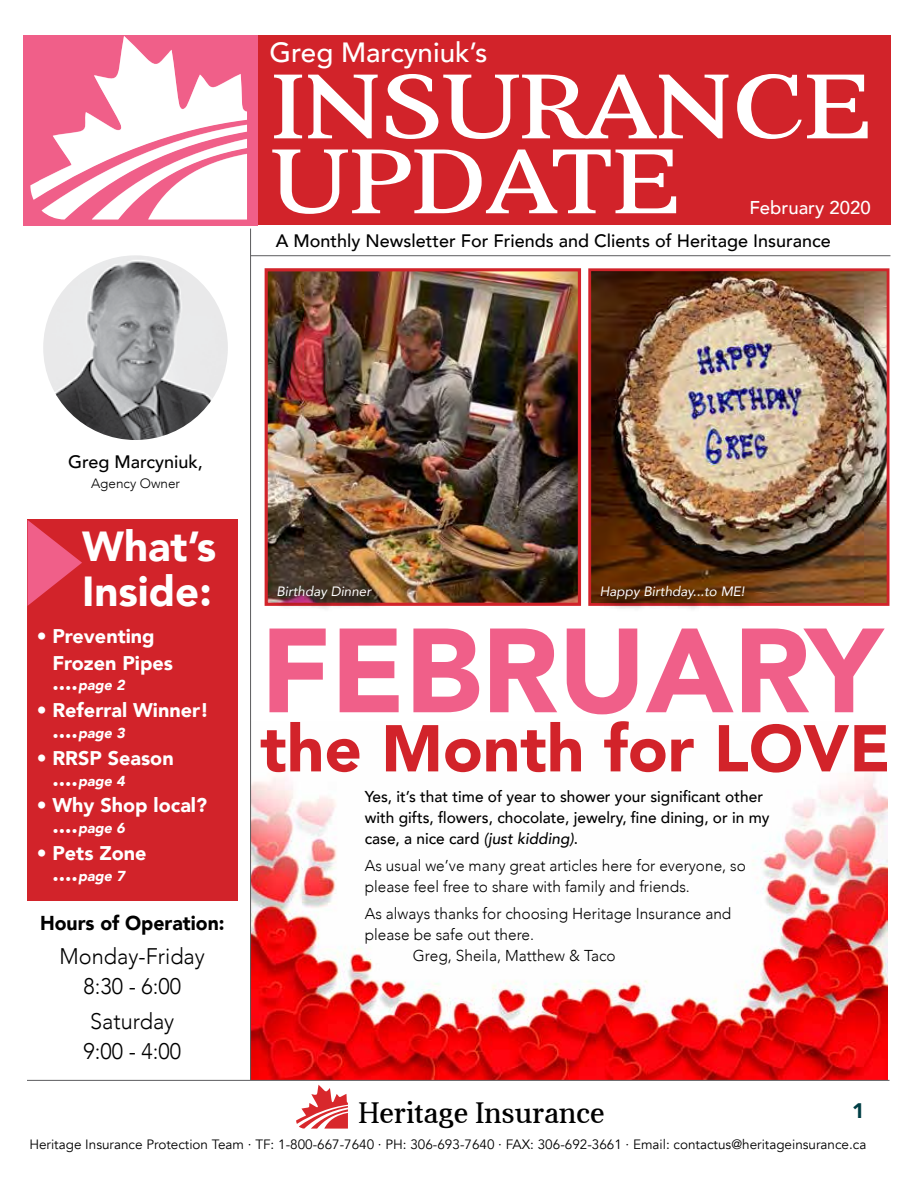
<style>
.page{position:relative;width:918px;height:1188px;background:#fff}
.page>*{position:absolute;margin:0;border:0;box-sizing:border-box;transform-origin:0 0}
.t1{font:900 118.2px "Avenir";color:#f05f89}
.t2{font:91.95px/74.8px "Aver";color:#fff;scale:1.23 1}
.t3{font:900 65.4px "Avenir";color:#d2232a}
.t4{font:900 42px/44.2px "Avenir";color:#fff}
.t5{font:30.45px "Aver";color:#17181b}
.t6{font:500 27.75px "Avenir";color:#fff}
.t7{font:300 22.5px/30px "Avenir";color:#000;text-align:center}
.t8{font:900 21px "Avenir";color:#003e45}
.t9{font:900 20.1px "Avenir";color:#000}
.t10{font:900 19.8px/27px "Avenir";color:#fff}
.t11{font:500 18.45px "Avenir";color:#fff}
.t12{font:500 18px "Avenir";color:#000}
.t13{font:300 15.75px/21px "Avenir";color:#000}
.t14{font:500 15.75px/21px "Avenir";color:#000}
.t15{font:italic 900 14.4px "Avenir";color:#fff}
.t16{font:13.5px "Avenir";color:#000}
.t17{font:italic 13.5px "Avenir";color:#fff}
.t18{font:300 13.5px "Avenir";color:#000}
.s1{font-style:normal;font-size:21.6px}
.s2{font-style:italic}
</style>
<div class="page">
<img style="left:251px;top:722px;width:637px;height:358px">
<div style="left:24px;top:36px;width:857px;height:189px;background:#d2232a"></div>
<div style="left:23px;top:35px;width:234px;height:190px;background:#f05f89"></div>
<div style="left:27px;top:519px;width:211px;height:382px;background:#d2232a"></div>
<hr style="left:250px;top:229px;width:1px;height:851px;background:#5c5c5e">
<svg style="left:296px;top:1085px;width:52px;height:44px"></svg>
<hr style="left:251px;top:255px;width:639px;height:1px;background:#5c5c5e">
<hr style="left:27px;top:1080px;width:862px;height:1px;background:#5c5c5e">
<img style="left:43px;top:255px;width:185px;height:185px;border-radius:92px">
<svg style="left:27px;top:520px;width:55px;height:86px"></svg>
<svg style="left:30px;top:36px;width:217px;height:183px"></svg>
<img style="left:592px;top:272px;width:293px;height:330px">
<div style="left:588px;top:268px;width:301px;height:338px;border:3px solid #d2232a"></div>
<img style="left:269px;top:272px;width:308px;height:330px">
<div style="left:265px;top:268px;width:316px;height:338px;border:3px solid #d2232a"></div>
<svg style="left:598px;top:585px;width:158px;height:24px;background:#794427"></svg>
<svg style="left:274px;top:585px;width:109px;height:24px;background:#744d49"></svg>
<h3 class="t6" style="left:270px;top:28px;width:219px">Greg Marcyniuk’s</h3>
<h2 class="t2" style="left:271px;top:71px;width:489px">INSURANCE<br>UPDATE</h2>
<p class="t11" style="left:749px;top:191px;width:123px">February 2020</p>
<p class="t12" style="left:276px;top:225px;width:557px">A Monthly Newsletter For Friends and Clients of Heritage Insurance</p>
<p class="t12" style="left:68px;top:446px;width:136px">Greg Marcyniuk,</p>
<p class="t18" style="left:91px;top:475px;width:91px">Agency Owner</p>
<h3 class="t4" style="left:82px;top:524px;width:136px">What’s<br>Inside:</h3>
<p class="t10" style="left:52px;top:622px;width:122px;text-indent:-16px">• Preventing<br>Frozen Pipes</p>
<p class="t15" style="left:52px;top:674px;width:74px"><span class="s1">....</span>page 2</p>
<p class="t10" style="left:37px;top:697px;width:174px">• Referral Winner!</p>
<p class="t15" style="left:52px;top:721px;width:74px"><span class="s1">....</span>page 3</p>
<p class="t10" style="left:37px;top:744px;width:139px">• RRSP Season</p>
<p class="t15" style="left:52px;top:769px;width:74px"><span class="s1">....</span>page 4</p>
<p class="t10" style="left:37px;top:792px;width:172px">• Why Shop local?</p>
<p class="t15" style="left:52px;top:816px;width:74px"><span class="s1">....</span>page 6</p>
<p class="t10" style="left:37px;top:839px;width:111px">• Pets Zone</p>
<p class="t15" style="left:52px;top:864px;width:74px"><span class="s1">....</span>page 7</p>
<p class="t9" style="left:40px;top:906px;width:186px">Hours of Operation:</p>
<h3 class="t7" style="left:60px;top:942px;width:147px">Monday-Friday<br>8:30 - 6:00</h3>
<h3 class="t7" style="left:83px;top:1006px;width:99px;text-align:left">Saturday<br>9:00 - 4:00</h3>
<p class="t17" style="left:276px;top:583px;width:96px">Birthday Dinner</p>
<p class="t17" style="left:600px;top:583px;width:146px">Happy Birthday...to ME!</p>
<h1 class="t1" style="left:260px;top:570px;width:624px">FEBRUARY</h1>
<h3 class="t3" style="left:260px;top:693px;width:632px">the Month for LOVE</h3>
<p class="t14" style="left:365px;top:786px;width:406px">Yes, it’s that time of year to shower your significant other with gifts, flowers, chocolate, jewelry, fine dining, or in my case, a nice card <span class="s2">(just kidding)</span>.</p>
<p class="t13" style="left:365px;top:855px;width:383px">As usual we’ve many great articles here for everyone, so please feel free to share with family and friends.</p>
<p class="t13" style="left:365px;top:903px;width:368px">As always thanks for choosing Heritage Insurance and</p>
<p class="t13" style="left:365px;top:924px;width:171px">please be safe out there.</p>
<p class="t13" style="left:413px;top:945px;width:204px">Greg, Sheila, Matthew &amp; Taco</p>
<h3 class="t5" style="left:358px;top:1097px;width:250px">Heritage Insurance</h3>
<p class="t16" style="left:29px;top:1136px;width:839px">Heritage Insurance Protection Team · TF: 1-800-667-7640 · PH: 306-693-7640 · FAX: 306-692-3661 · Email: contactus@heritageinsurance.ca</p>
<h3 class="t8" style="left:852px;top:1093px;width:14px">1</h3>
</div>
